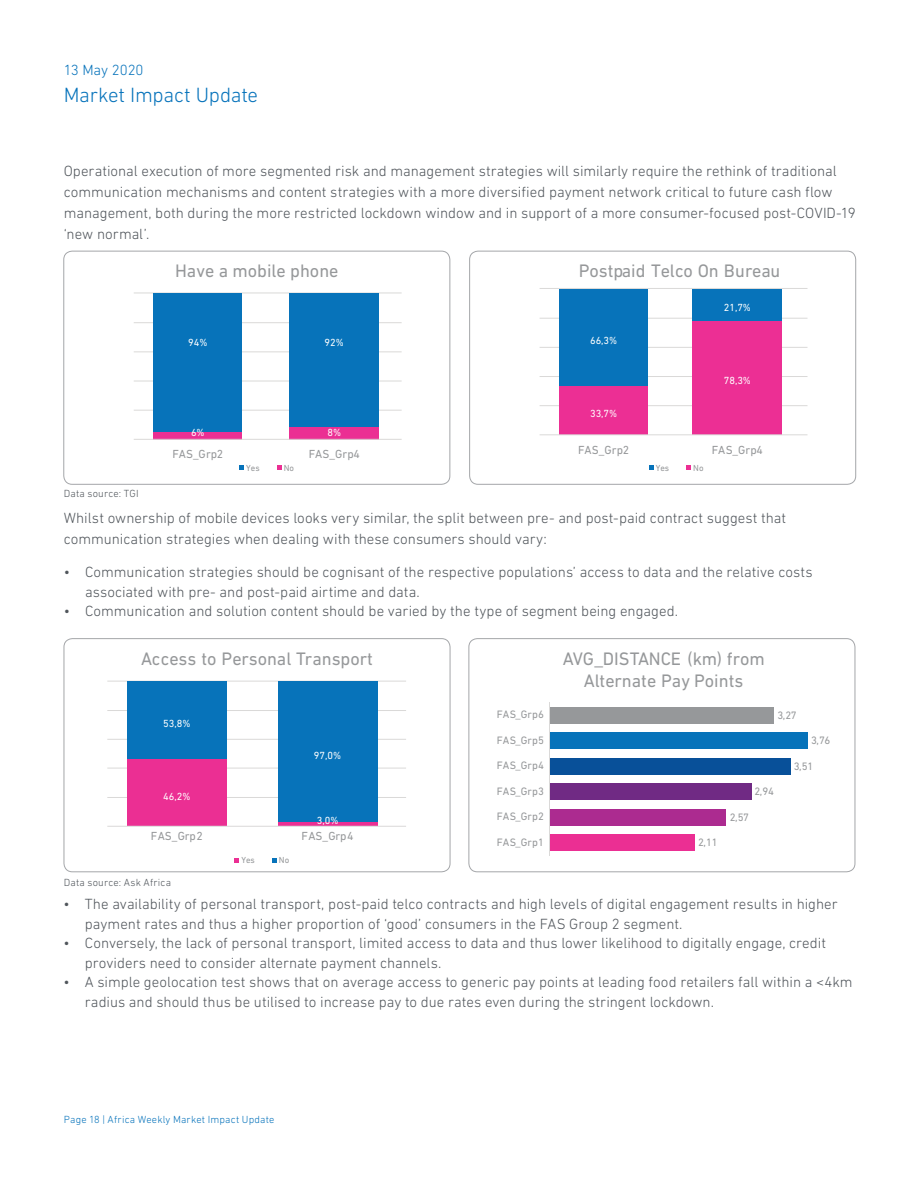
<style>
.page{position:relative;width:918px;height:1188px;background:#fff}
.page>*{position:absolute;margin:0;border:0;box-sizing:border-box;transform-origin:0 0}
.t1{font:300 21px "DIN Next W1 G";letter-spacing:-.015em;color:#0773bb}
.t2{font:18.45px/22px "DIN Next W1 G";color:#96989a;text-align:center}
.Body_text_10_14{font:300 15px/21px "DIN Next W1 G";color:#50555b}
.t3{font:300 15px "DIN Next W1 G";letter-spacing:-.005em;color:#0773bb}
.t4{font:11.85px "DIN Next W1 G";color:#96989a}
.t5{font:10.95px "DIN Next W1 G";letter-spacing:.005em;color:#96989a}
.t6{font:10.5px "DIN Next W1 G";color:#fff}
.t7{font:300 10.5px "DIN Next W1 G";letter-spacing:.015em;color:#0773bb}
.Annotation_7_9{font:300 10.5px "DIN Next W1 G";letter-spacing:.02em;color:#50555b}
.t8{font:8.85px "DIN Next W1 G";color:#96989a}
</style>
<div class="page">
<hr style="left:134px;top:293px;width:268px;height:1px;background:#dad9d8">
<hr style="left:134px;top:322px;width:268px;height:1px;background:#dad9d8">
<hr style="left:134px;top:351px;width:268px;height:1px;background:#dad9d8">
<hr style="left:134px;top:381px;width:268px;height:1px;background:#dad9d8">
<hr style="left:134px;top:410px;width:268px;height:1px;background:#dad9d8">
<svg style="left:154px;top:432px;width:88px;height:7px"></svg>
<div style="left:290px;top:427px;width:89px;height:13px;background:#eb2f93"></div>
<div style="left:154px;top:293px;width:88px;height:139px;background:#0773ba"></div>
<div style="left:290px;top:293px;width:89px;height:134px;background:#0773ba"></div>
<hr style="left:134px;top:439px;width:268px;height:1px;background:#dad9d8">
<svg style="left:239px;top:466px;width:5px;height:4px"></svg>
<svg style="left:277px;top:466px;width:5px;height:4px"></svg>
<div style="left:64px;top:251px;width:386px;height:233px;border:1px solid #a4a6a9;border-radius:9px"></div>
<hr style="left:540px;top:288px;width:268px;height:1px;background:#dad9d8">
<hr style="left:540px;top:318px;width:268px;height:1px;background:#dad9d8">
<hr style="left:540px;top:347px;width:268px;height:1px;background:#dad9d8">
<hr style="left:540px;top:376px;width:268px;height:1px;background:#dad9d8">
<hr style="left:540px;top:405px;width:268px;height:1px;background:#dad9d8">
<div style="left:559px;top:386px;width:89px;height:49px;background:#ec2f94"></div>
<div style="left:693px;top:320px;width:89px;height:115px;background:#ec2f94"></div>
<div style="left:559px;top:289px;width:89px;height:97px;background:#0773ba"></div>
<div style="left:693px;top:289px;width:89px;height:31px;background:#0773ba"></div>
<hr style="left:540px;top:434px;width:268px;height:1px;background:#dad9d8">
<svg style="left:649px;top:466px;width:4px;height:4px"></svg>
<svg style="left:687px;top:466px;width:4px;height:4px"></svg>
<div style="left:469px;top:251px;width:387px;height:233px;border:1px solid #a4a6a9;border-radius:9px"></div>
<div style="left:550px;top:835px;width:144px;height:16px;background:#eb2f93"></div>
<div style="left:550px;top:809px;width:176px;height:17px;background:#ac2b90"></div>
<div style="left:550px;top:783px;width:201px;height:17px;background:#702a84"></div>
<div style="left:550px;top:758px;width:240px;height:17px;background:#085099"></div>
<div style="left:550px;top:732px;width:258px;height:17px;background:#0773ba"></div>
<div style="left:550px;top:707px;width:224px;height:17px;background:#96989a"></div>
<hr style="left:550px;top:702px;width:1px;height:153px;background:#dad9d8">
<div style="left:469px;top:638px;width:386px;height:234px;border:1px solid #a4a6a9;border-radius:9px"></div>
<hr style="left:107px;top:681px;width:299px;height:1px;background:#dad9d8">
<hr style="left:107px;top:710px;width:299px;height:1px;background:#dad9d8">
<hr style="left:107px;top:739px;width:299px;height:1px;background:#dad9d8">
<hr style="left:107px;top:768px;width:299px;height:1px;background:#dad9d8">
<hr style="left:107px;top:797px;width:299px;height:1px;background:#dad9d8">
<div style="left:127px;top:759px;width:99px;height:67px;background:#eb2f93"></div>
<svg style="left:278px;top:822px;width:99px;height:4px"></svg>
<div style="left:127px;top:681px;width:99px;height:78px;background:#0773ba"></div>
<div style="left:278px;top:681px;width:99px;height:141px;background:#0773ba"></div>
<hr style="left:107px;top:826px;width:299px;height:1px;background:#dad9d8">
<svg style="left:234px;top:858px;width:5px;height:5px"></svg>
<svg style="left:272px;top:858px;width:5px;height:5px"></svg>
<div style="left:64px;top:638px;width:386px;height:234px;border:1px solid #a4a6a9;border-radius:9px"></div>
<p class="t3" style="left:64px;top:61px;width:81px">13 May 2020</p>
<h1 class="t1" style="left:64px;top:82px;width:196px">Market Impact Update</h1>
<p class="Body_text_10_14" style="left:64px;top:160px;width:794px">Operational execution of more segmented risk and management strategies will similarly require the rethink of traditional communication mechanisms and content strategies with a more diversified payment network critical to future cash flow management, both during the more restricted lockdown window and in support of a more consumer-focused post-COVID-19 ‘new normal’.</p>
<p class="Annotation_7_9" style="left:64px;top:488px;width:76px">Data source: TGI</p>
<p class="t2" style="left:175px;top:259px;width:165px">Have a mobile phone</p>
<p class="t6" style="left:188px;top:336px;width:21px">94%</p>
<p class="t6" style="left:325px;top:336px;width:21px">92%</p>
<p class="t6" style="left:191px;top:426px;width:15px">6%</p>
<p class="t6" style="left:327px;top:426px;width:15px">8%</p>
<p class="t4" style="left:172px;top:448px;width:52px">FAS_Grp2</p>
<p class="t4" style="left:309px;top:448px;width:52px">FAS_Grp4</p>
<p class="t8" style="left:246px;top:463px;width:15px">Yes</p>
<p class="t8" style="left:284px;top:463px;width:12px">No</p>
<p class="t2" style="left:579px;top:259px;width:203px">Postpaid Telco On Bureau</p>
<p class="t6" style="left:590px;top:334px;width:29px">66,3%</p>
<p class="t6" style="left:590px;top:407px;width:29px">33,7%</p>
<p class="t6" style="left:724px;top:301px;width:29px">21,7%</p>
<p class="t6" style="left:724px;top:375px;width:29px">78,3%</p>
<p class="t4" style="left:578px;top:443px;width:52px">FAS_Grp2</p>
<p class="t4" style="left:712px;top:443px;width:52px">FAS_Grp4</p>
<p class="t8" style="left:656px;top:463px;width:15px">Yes</p>
<p class="t8" style="left:693px;top:463px;width:12px">No</p>
<p class="Body_text_10_14" style="left:64px;top:508px;width:724px">Whilst ownership of mobile devices looks very similar, the split between pre- and post-paid contract suggest that communication strategies when dealing with these consumers should vary:</p>
<p class="Body_text_10_14" style="left:85px;top:562px;width:729px;line-height:19.5px;text-indent:-21px">• Communication strategies should be cognisant of the respective populations’ access to data and the relative costs associated with pre- and post-paid airtime and data.</p>
<p class="Body_text_10_14" style="left:64px;top:601px;width:614px">• Communication and solution content should be varied by the type of segment being engaged.</p>
<p class="t2" style="left:141px;top:648px;width:233px">Access to Personal Transport</p>
<p class="t6" style="left:163px;top:718px;width:29px">53,8%</p>
<p class="t6" style="left:163px;top:790px;width:29px">46,2%</p>
<p class="t6" style="left:314px;top:749px;width:29px">97,0%</p>
<p class="t6" style="left:317px;top:814px;width:23px">3,0%</p>
<p class="t4" style="left:151px;top:829px;width:53px">FAS_Grp2</p>
<p class="t4" style="left:302px;top:829px;width:53px">FAS_Grp4</p>
<p class="Annotation_7_9" style="left:64px;top:876px;width:109px">Data source: Ask Africa</p>
<p class="t8" style="left:241px;top:855px;width:15px">Yes</p>
<p class="t8" style="left:279px;top:855px;width:12px">No</p>
<p class="t2" style="left:563px;top:648px;width:204px">AVG_DISTANCE (km) from<br>Alternate Pay Points</p>
<p class="t5" style="left:497px;top:708px;width:49px">FAS_Grp6</p>
<p class="t5" style="left:777px;top:709px;width:21px">3,27</p>
<p class="t5" style="left:497px;top:734px;width:49px">FAS_Grp5</p>
<p class="t5" style="left:811px;top:734px;width:21px">3,76</p>
<p class="t5" style="left:497px;top:759px;width:49px">FAS_Grp4</p>
<p class="t5" style="left:794px;top:760px;width:21px">3,51</p>
<p class="t5" style="left:497px;top:785px;width:49px">FAS_Grp3</p>
<p class="t5" style="left:754px;top:785px;width:21px">2,94</p>
<p class="t5" style="left:497px;top:810px;width:49px">FAS_Grp2</p>
<p class="t5" style="left:730px;top:811px;width:21px">2,57</p>
<p class="t5" style="left:497px;top:836px;width:49px">FAS_Grp1</p>
<p class="t5" style="left:698px;top:836px;width:21px">2,11</p>
<p class="Body_text_10_14" style="left:85px;top:894px;width:754px;line-height:19.5px;text-indent:-21px">• The availability of personal transport, post-paid telco contracts and high levels of digital engagement results in higher payment rates and thus a higher proportion of ‘good’ consumers in the FAS Group 2 segment.</p>
<p class="Body_text_10_14" style="left:85px;top:933px;width:743px;line-height:19.5px;text-indent:-21px">• Conversely, the lack of personal transport, limited access to data and thus lower likelihood to digitally engage, credit providers need to consider alternate payment channels.</p>
<p class="Body_text_10_14" style="left:85px;top:972px;width:769px;line-height:19.5px;text-indent:-21px">• A simple geolocation test shows that on average access to generic pay points at leading food retailers fall within a &lt;4km radius and should thus be utilised to increase pay to due rates even during the stringent lockdown.</p>
<p class="t7" style="left:64px;top:1113px;width:212px">Page 18 | Africa Weekly Market Impact Update</p>
</div>
